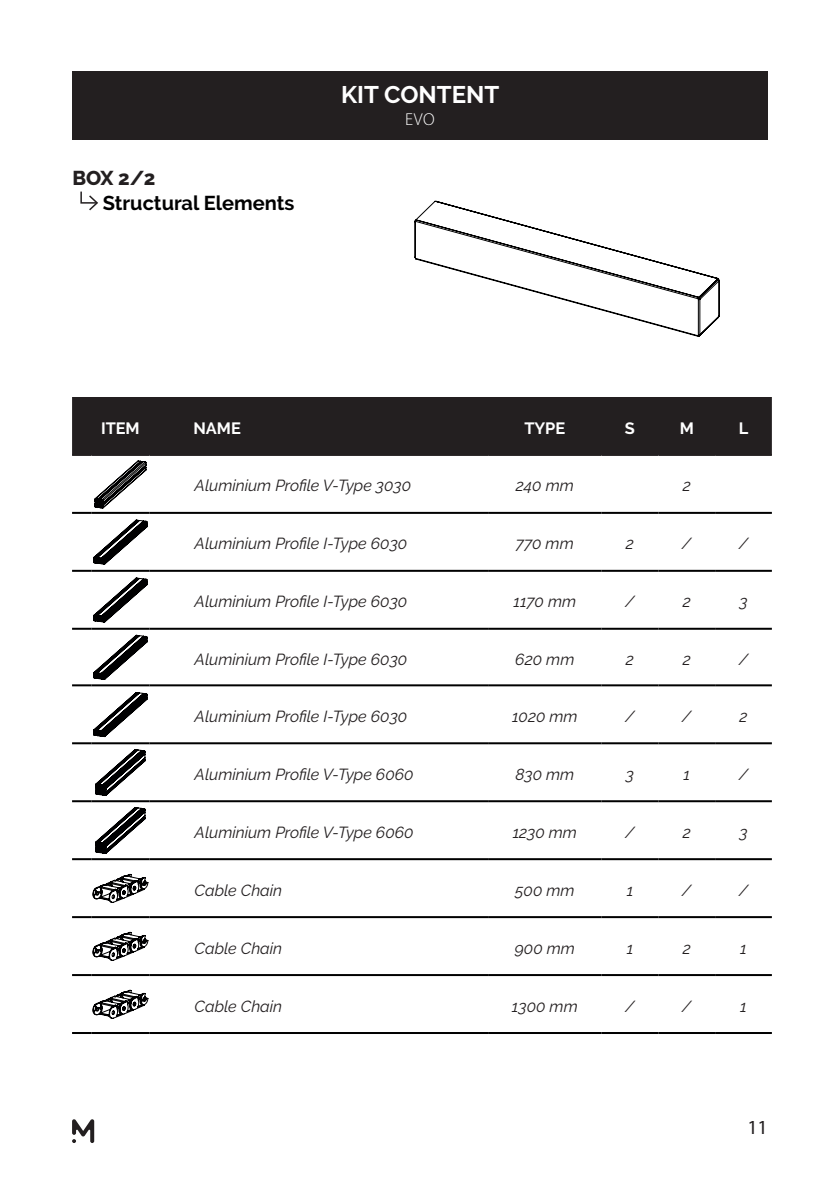
<style>
.page{position:relative;width:840px;height:1191px;background:#fff}
.page>*{position:absolute;margin:0;border:0;box-sizing:border-box;transform-origin:0 0}
.t1{font:700 24px "Raleway";color:#fff}
.t2{font:700 20px "Raleway";color:#000001}
.t3{font:800 20px "Raleway";color:#231f20}
.t4{font:20px "Myriad Pro";color:#231f20}
.t5{font:300 17.2px "Myriad Pro";color:#fff}
.t6{font:700 16.4px "Raleway";color:#fff}
.t7{font:italic 16px "Raleway";color:#231f20}
</style>
<div class="page">
<svg style="left:72px;top:1119px;width:22px;height:24px"></svg>
<div style="left:72px;top:72px;width:695px;height:68px;background:#231f20"></div>
<svg style="left:414px;top:200px;width:306px;height:137px"></svg>
<div style="left:72px;top:397px;width:699px;height:57px;background:#231f20"></div>
<hr style="left:91px;top:454px;width:58px;height:2px;background:#231f20">
<hr style="left:149px;top:454px;width:339px;height:2px;background:#231f20">
<hr style="left:488px;top:454px;width:113px;height:2px;background:#231f20">
<hr style="left:601px;top:454px;width:57px;height:2px;background:#231f20">
<hr style="left:658px;top:454px;width:56px;height:2px;background:#231f20">
<hr style="left:714px;top:454px;width:57px;height:2px;background:#231f20">
<hr style="left:91px;top:512px;width:58px;height:2px;background:#000">
<hr style="left:149px;top:512px;width:339px;height:2px;background:#000">
<hr style="left:488px;top:512px;width:113px;height:2px;background:#000">
<hr style="left:601px;top:512px;width:57px;height:2px;background:#000">
<hr style="left:658px;top:512px;width:56px;height:2px;background:#000">
<hr style="left:714px;top:512px;width:57px;height:2px;background:#000">
<hr style="left:91px;top:570px;width:58px;height:2px;background:#000">
<hr style="left:149px;top:570px;width:339px;height:2px;background:#000">
<hr style="left:488px;top:570px;width:113px;height:2px;background:#000">
<hr style="left:601px;top:570px;width:57px;height:2px;background:#000">
<hr style="left:658px;top:570px;width:56px;height:2px;background:#000">
<hr style="left:714px;top:570px;width:57px;height:2px;background:#000">
<hr style="left:91px;top:628px;width:58px;height:2px;background:#000">
<hr style="left:149px;top:628px;width:339px;height:2px;background:#000">
<hr style="left:488px;top:628px;width:113px;height:2px;background:#000">
<hr style="left:601px;top:628px;width:57px;height:2px;background:#000">
<hr style="left:658px;top:628px;width:56px;height:2px;background:#000">
<hr style="left:714px;top:628px;width:57px;height:2px;background:#000">
<hr style="left:91px;top:684px;width:58px;height:2px;background:#000">
<hr style="left:149px;top:684px;width:339px;height:2px;background:#000">
<hr style="left:488px;top:684px;width:113px;height:2px;background:#000">
<hr style="left:601px;top:684px;width:57px;height:2px;background:#000">
<hr style="left:658px;top:684px;width:56px;height:2px;background:#000">
<hr style="left:714px;top:684px;width:57px;height:2px;background:#000">
<hr style="left:91px;top:742px;width:58px;height:2px;background:#000">
<hr style="left:149px;top:742px;width:339px;height:2px;background:#000">
<hr style="left:488px;top:742px;width:113px;height:2px;background:#000">
<hr style="left:601px;top:742px;width:57px;height:2px;background:#000">
<hr style="left:658px;top:742px;width:56px;height:2px;background:#000">
<hr style="left:714px;top:742px;width:57px;height:2px;background:#000">
<hr style="left:91px;top:800px;width:58px;height:2px;background:#000">
<hr style="left:149px;top:800px;width:339px;height:2px;background:#000">
<hr style="left:488px;top:800px;width:113px;height:2px;background:#000">
<hr style="left:601px;top:800px;width:57px;height:2px;background:#000">
<hr style="left:658px;top:800px;width:56px;height:2px;background:#000">
<hr style="left:714px;top:800px;width:57px;height:2px;background:#000">
<hr style="left:91px;top:858px;width:58px;height:2px;background:#000">
<hr style="left:149px;top:858px;width:339px;height:2px;background:#000">
<hr style="left:488px;top:858px;width:113px;height:2px;background:#000">
<hr style="left:601px;top:858px;width:57px;height:2px;background:#000">
<hr style="left:658px;top:858px;width:56px;height:2px;background:#000">
<hr style="left:714px;top:858px;width:57px;height:2px;background:#000">
<svg style="left:72px;top:916px;width:19px;height:2px"></svg>
<hr style="left:91px;top:916px;width:58px;height:2px;background:#000">
<hr style="left:149px;top:916px;width:339px;height:2px;background:#000">
<hr style="left:488px;top:916px;width:113px;height:2px;background:#000">
<hr style="left:601px;top:916px;width:57px;height:2px;background:#000">
<hr style="left:658px;top:916px;width:56px;height:2px;background:#000">
<hr style="left:714px;top:916px;width:57px;height:2px;background:#000">
<svg style="left:72px;top:974px;width:19px;height:2px"></svg>
<hr style="left:91px;top:974px;width:58px;height:2px;background:#000">
<hr style="left:149px;top:974px;width:339px;height:2px;background:#000">
<hr style="left:488px;top:974px;width:113px;height:2px;background:#000">
<hr style="left:601px;top:974px;width:57px;height:2px;background:#000">
<hr style="left:658px;top:974px;width:56px;height:2px;background:#000">
<hr style="left:714px;top:974px;width:57px;height:2px;background:#000">
<svg style="left:72px;top:1032px;width:19px;height:2px"></svg>
<hr style="left:91px;top:1032px;width:58px;height:2px;background:#000">
<hr style="left:149px;top:1032px;width:339px;height:2px;background:#000">
<hr style="left:488px;top:1032px;width:113px;height:2px;background:#000">
<hr style="left:601px;top:1032px;width:57px;height:2px;background:#000">
<hr style="left:658px;top:1032px;width:56px;height:2px;background:#000">
<hr style="left:714px;top:1032px;width:57px;height:2px;background:#000">
<svg style="left:72px;top:454px;width:75px;height:110px"></svg>
<svg style="left:72px;top:570px;width:75px;height:52px"></svg>
<svg style="left:72px;top:628px;width:75px;height:58px"></svg>
<svg style="left:72px;top:692px;width:75px;height:168px"></svg>
<svg style="left:92px;top:874px;width:56px;height:29px"></svg>
<svg style="left:92px;top:931px;width:56px;height:30px"></svg>
<svg style="left:92px;top:989px;width:56px;height:29px"></svg>
<svg style="left:80px;top:191px;width:18px;height:20px"></svg>
<p class="t3" style="left:72px;top:166px;width:85px">BOX 2/2</p>
<p class="t2" style="left:103px;top:192px;width:193px">Structural Elements</p>
<p class="t1" style="left:341px;top:80px;width:160px">KIT CONTENT</p>
<p class="t5" style="left:405px;top:110px;width:31px">EVO</p>
<p class="t6" style="left:101px;top:418px;width:40px">ITEM</p>
<p class="t6" style="left:193px;top:418px;width:49px">NAME</p>
<p class="t6" style="left:524px;top:418px;width:42px">TYPE</p>
<p class="t6" style="left:624px;top:418px;width:12px">S</p>
<p class="t6" style="left:679px;top:418px;width:16px">M</p>
<p class="t6" style="left:738px;top:418px;width:11px">L</p>
<p class="t7" style="left:194px;top:476px;width:218px">Aluminium Profile V-Type 3030</p>
<p class="t7" style="left:515px;top:476px;width:60px">240 mm</p>
<p class="t7" style="left:682px;top:476px;width:10px">2</p>
<p class="t7" style="left:194px;top:534px;width:214px">Aluminium Profile I-Type 6030</p>
<p class="t7" style="left:515px;top:534px;width:59px">770 mm</p>
<p class="t7" style="left:625px;top:534px;width:10px">2</p>
<p class="t7" style="left:681px;top:534px;width:11px">/</p>
<p class="t7" style="left:738px;top:534px;width:11px">/</p>
<p class="t7" style="left:194px;top:592px;width:214px">Aluminium Profile I-Type 6030</p>
<p class="t7" style="left:513px;top:592px;width:64px">1170 mm</p>
<p class="t7" style="left:624px;top:592px;width:11px">/</p>
<p class="t7" style="left:682px;top:592px;width:10px">2</p>
<p class="t7" style="left:739px;top:592px;width:10px">3</p>
<p class="t7" style="left:194px;top:649px;width:214px">Aluminium Profile I-Type 6030</p>
<p class="t7" style="left:515px;top:649px;width:61px">620 mm</p>
<p class="t7" style="left:625px;top:649px;width:10px">2</p>
<p class="t7" style="left:682px;top:649px;width:10px">2</p>
<p class="t7" style="left:738px;top:649px;width:11px">/</p>
<p class="t7" style="left:194px;top:707px;width:214px">Aluminium Profile I-Type 6030</p>
<p class="t7" style="left:511px;top:707px;width:67px">1020 mm</p>
<p class="t7" style="left:624px;top:707px;width:11px">/</p>
<p class="t7" style="left:681px;top:707px;width:11px">/</p>
<p class="t7" style="left:739px;top:707px;width:10px">2</p>
<p class="t7" style="left:194px;top:765px;width:220px">Aluminium Profile V-Type 6060</p>
<p class="t7" style="left:515px;top:765px;width:60px">830 mm</p>
<p class="t7" style="left:625px;top:765px;width:10px">3</p>
<p class="t7" style="left:683px;top:765px;width:8px">1</p>
<p class="t7" style="left:738px;top:765px;width:11px">/</p>
<p class="t7" style="left:194px;top:822px;width:220px">Aluminium Profile V-Type 6060</p>
<p class="t7" style="left:512px;top:822px;width:66px">1230 mm</p>
<p class="t7" style="left:624px;top:822px;width:11px">/</p>
<p class="t7" style="left:682px;top:822px;width:10px">2</p>
<p class="t7" style="left:739px;top:822px;width:10px">3</p>
<p class="t7" style="left:194px;top:880px;width:89px">Cable Chain</p>
<p class="t7" style="left:515px;top:880px;width:61px">500 mm</p>
<p class="t7" style="left:626px;top:880px;width:8px">1</p>
<p class="t7" style="left:681px;top:880px;width:11px">/</p>
<p class="t7" style="left:738px;top:880px;width:11px">/</p>
<p class="t7" style="left:194px;top:938px;width:89px">Cable Chain</p>
<p class="t7" style="left:514px;top:938px;width:62px">900 mm</p>
<p class="t7" style="left:626px;top:938px;width:8px">1</p>
<p class="t7" style="left:682px;top:938px;width:10px">2</p>
<p class="t7" style="left:739px;top:938px;width:8px">1</p>
<p class="t7" style="left:194px;top:996px;width:89px">Cable Chain</p>
<p class="t7" style="left:511px;top:996px;width:67px">1300 mm</p>
<p class="t7" style="left:624px;top:996px;width:11px">/</p>
<p class="t7" style="left:681px;top:996px;width:11px">/</p>
<p class="t7" style="left:739px;top:996px;width:8px">1</p>
<p class="t4" style="left:747px;top:1115px;width:22px">11</p>
</div>
